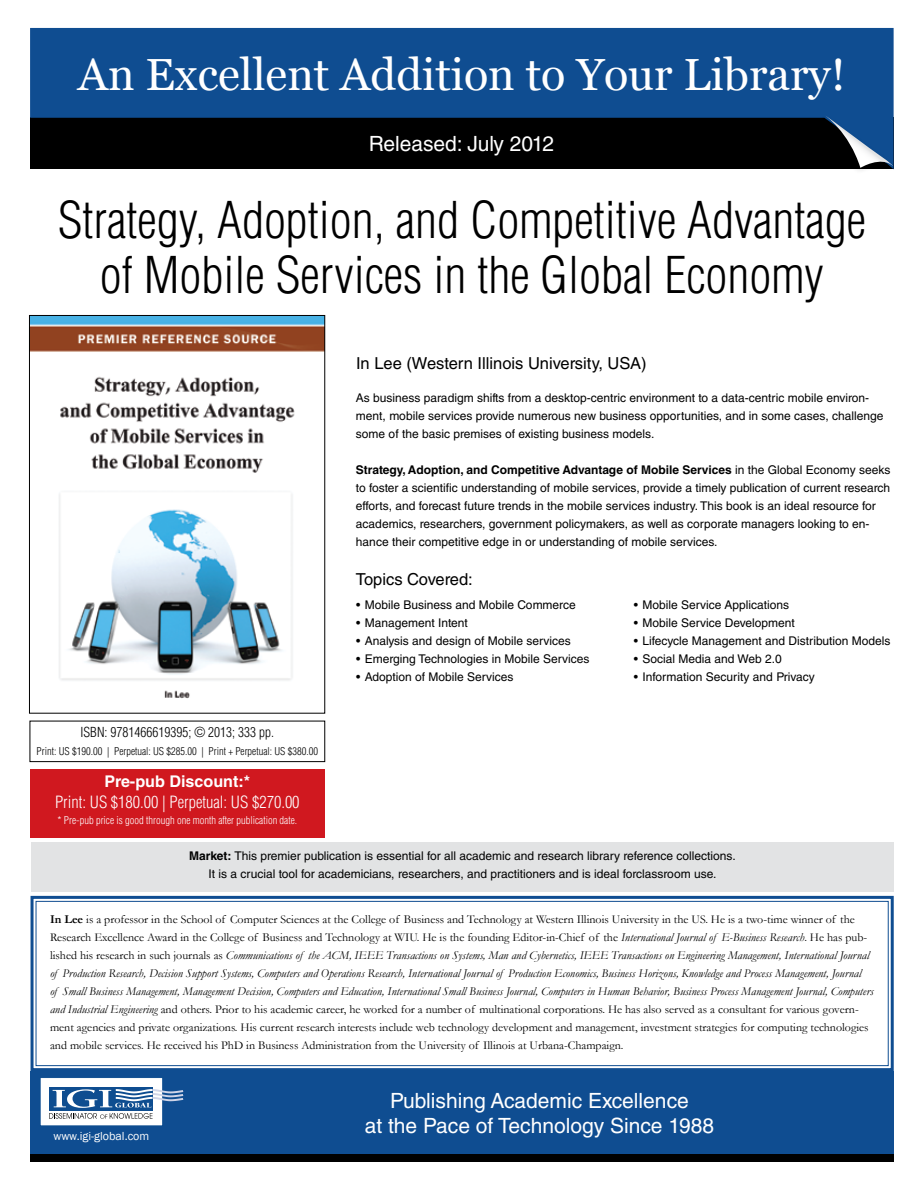
<style>
.page{position:relative;width:918px;height:1188px;background:#fff}
.page>*{position:absolute;margin:0;border:0;box-sizing:border-box;transform-origin:0 0}
.t1{font:300 condensed 49.5px/55.5px "Helvetica LT Std";color:#000;text-align:center}
.t2{font:45px "Vani";color:#fff}
.t3{font:21px/25.2px "Helvetica LT Std";color:#fff;text-align:center}
.t4{font:16.5px "Helvetica LT Std";color:#000}
.t5{font:300 condensed 16.5px "Helvetica LT Std";color:#fff}
.t6{font:700 16.2px "Helvetica LT Std";color:#fff}
.t7{font:300 condensed 13.5px "Helvetica LT Std";color:#000}
.t8{font:12px/18px "Garamond";color:#000}
.t9{font:12px/18px "Helvetica LT Std";color:#000}
.t10{font:12px "Franklin Gothic";color:#fff}
.t11{font:300 condensed 10.5px "Helvetica LT Std";color:#000}
.t12{font:300 condensed 10.5px "Helvetica LT Std";color:#fff}
.s1{font-weight:700}
.s2{font-style:italic}
</style>
<div class="page">
<div style="left:30px;top:1071px;width:864px;height:83px;background:#0f4d91"></div>
<div style="left:40px;top:1078px;width:123px;height:48px;background:#fff"></div>
<div style="left:40px;top:1077px;width:123px;height:49px;border:1px solid #0e4d90"></div>
<div style="left:49px;top:1087px;width:103px;height:23px;background:#0e4d90"></div>
<svg style="left:49px;top:1089px;width:134px;height:30px"></svg>
<svg style="left:30px;top:28px;width:864px;height:141px;background:#09325f"></svg>
<div style="left:816px;top:111px;width:78px;height:63px;background:#000;opacity:.2"></div>
<svg style="left:824px;top:115px;width:69px;height:53px;background:#2f4d6d"></svg>
<svg style="left:30px;top:895px;width:864px;height:176px"></svg>
<div style="left:36px;top:901px;width:853px;height:165px;border:1px solid #0f4d91"></div>
<div style="left:31px;top:843px;width:863px;height:49px;background:#e2e3e4"></div>
<img style="left:29px;top:317px;width:296px;height:397px">
<div style="left:29px;top:315px;width:296px;height:398px;border:1px solid #000"></div>
<div style="left:30px;top:721px;width:295px;height:41px;border:1px solid #000"></div>
<div style="left:30px;top:769px;width:295px;height:69px;background:#d0181f"></div>
<div style="left:30px;top:1154px;width:864px;height:8px;background:#000"></div>
<h2 class="t2" style="left:78px;top:48px;width:769px">An Excellent Addition to Your Library!</h2>
<h3 class="t3" style="left:369px;top:131px;width:187px">Released: July 2012</h3>
<h1 class="t1" style="left:58px;top:192px;width:810px">Strategy, Adoption, and Competitive Advantage of Mobile Services in the Global Economy</h1>
<p class="t7" style="left:81px;top:723px;width:195px">ISBN: 9781466619395; © 2013; 333 pp.</p>
<p class="t11" style="left:37px;top:744px;width:283px">Print: US $190.00 | Perpetual: US $285.00 | Print + Perpetual: US $380.00</p>
<h3 class="t6" style="left:105px;top:771px;width:147px">Pre-pub Discount:*</h3>
<h3 class="t5" style="left:55px;top:791px;width:246px">Print: US $180.00 | Perpetual: US $270.00</h3>
<p class="t12" style="left:58px;top:814px;width:241px">* Pre-pub price is good through one month after publication date.</p>
<h3 class="t4" style="left:356px;top:354px;width:292px">In Lee (Western Illinois University, USA)</h3>
<p class="t9" style="left:356px;top:389px;width:529px">As business paradigm shifts from a desktop-centric environment to a data-centric mobile environ&shy;ment, mobile services provide numerous new business opportunities, and in some cases, challenge some of the basic premises of existing business models.</p>
<p class="t9" style="left:356px;top:461px;width:536px"><span class="s1">Strategy, Adoption, and Competitive Advantage of Mobile Services</span> in the Global Economy seeks to foster a scientific understanding of mobile services, provide a timely publication of current research efforts, and forecast future trends in the mobile services industry. This book is an ideal resource for academics, researchers, government policymakers, as well as corporate managers looking to en&shy;hance their competitive edge in or understanding of mobile services.</p>
<h3 class="t4" style="left:356px;top:570px;width:118px">Topics Covered:</h3>
<p class="t9" style="left:356px;top:595px;width:221px">• Mobile Business and Mobile Commerce</p>
<p class="t9" style="left:356px;top:613px;width:113px">• Management Intent</p>
<p class="t9" style="left:356px;top:631px;width:216px">• Analysis and design of Mobile services</p>
<p class="t9" style="left:356px;top:649px;width:235px">• Emerging Technologies in Mobile Services</p>
<p class="t9" style="left:356px;top:667px;width:159px">• Adoption of Mobile Services</p>
<p class="t9" style="left:634px;top:595px;width:157px">• Mobile Service Applications</p>
<p class="t9" style="left:634px;top:613px;width:163px">• Mobile Service Development</p>
<p class="t9" style="left:634px;top:631px;width:258px">• Lifecycle Management and Distribution Models</p>
<p class="t9" style="left:634px;top:649px;width:149px">• Social Media and Web 2.0</p>
<p class="t9" style="left:634px;top:667px;width:182px">• Information Security and Privacy</p>
<p class="t9" style="left:189px;top:847px;width:548px;text-align:center"><span class="s1">Market:</span> This premier publication is essential for all academic and research library reference collections.<br>It is a crucial tool for academicians, researchers, and practitioners and is ideal forclassroom use.</p>
<p class="t8" style="left:50px;top:910px;width:825px"><span class="s1">In Lee</span> is a professor in the School of Computer Sciences at the College of Business and Technology at Western Illinois University in the US. He is a two-time winner of the Research Excellence Award in the College of Business and Technology at WIU. He is the founding Editor-in-Chief of the <span class="s2">International Journal of E-Business Research</span>. He has pub&shy;lished his research in such journals as <span class="s2">Communications of the ACM, IEEE Transactions on Systems, Man and Cybernetics, IEEE Transactions on Engineering Management, International Journal of Production Research, Decision Support Systems, Computers and Operations Research, International Journal of Production Economics, Business Horizons, Knowledge and Process Management, Journal<br>of Small Business Management, Management Decision, Computers and Education, International Small Business Journal, Computers in Human Behavior, Business Process Management Journal, Computers and Industrial Engineering</span> and others. Prior to his academic career, he worked for a number of multinational corporations. He has also served as a consultant for various govern&shy;ment agencies and private organizations. His current research interests include web technology development and management, investment strategies for computing technologies and mobile services. He received his PhD in Business Administration from the University of Illinois at Urbana-Champaign.</p>
<p class="t10" style="left:53px;top:1128px;width:97px">www.igi-global.com</p>
<h3 class="t3" style="left:365px;top:1088px;width:351px">Publishing Academic Excellence<br>at the Pace of Technology Since 1988</h3>
</div>
